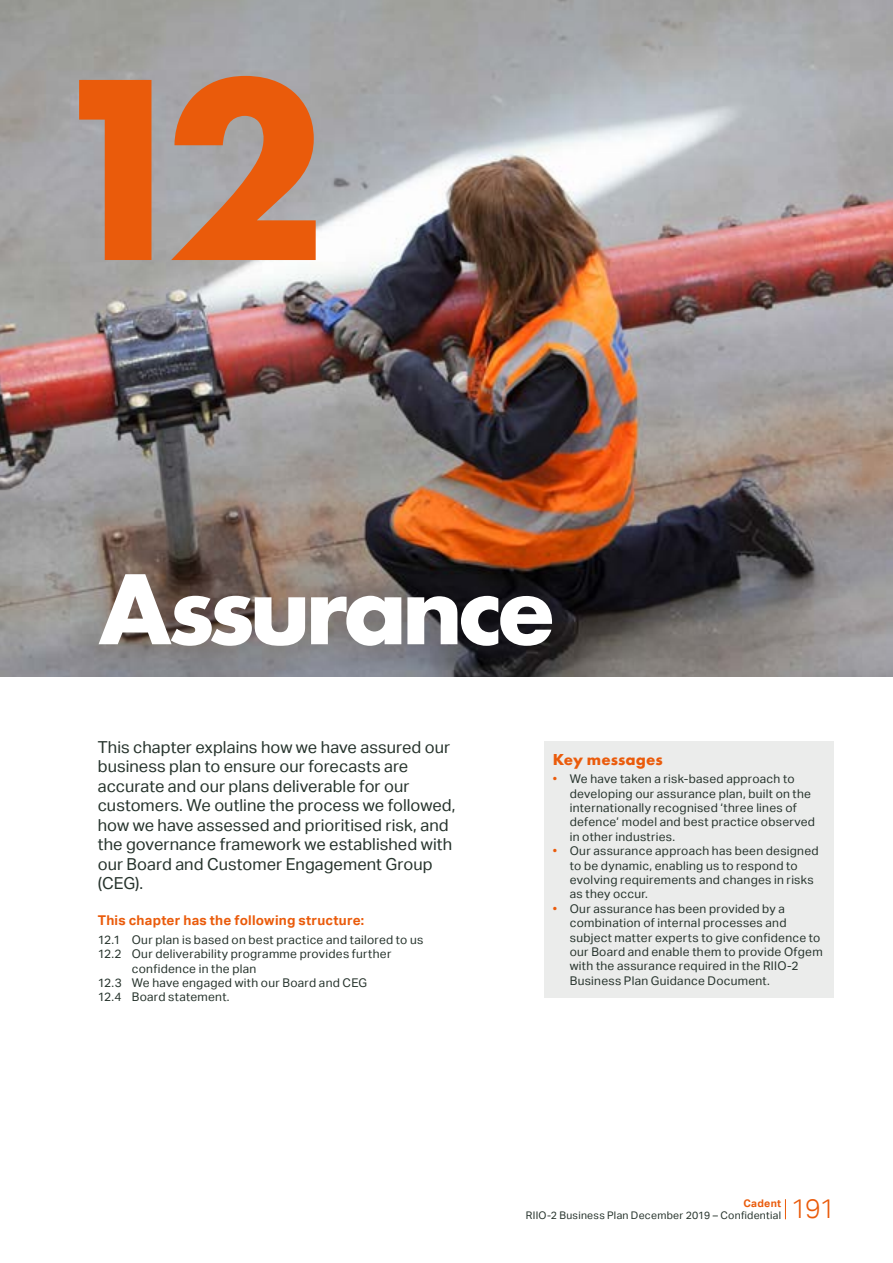
<style>
.page{position:relative;width:893px;height:1263px;background:#fff}
.page>*{position:absolute;margin:0;border:0;box-sizing:border-box;transform-origin:0 0}
.PulloutCopyLevel1{font:700 270px "Futura PT";color:#ea5b0b}
.PulloutCopyLevel1-2{font:700 105px "Futura PT";letter-spacing:-.055em;color:#fff}
.t1{font:300 27px "Aktiv Grotesk";color:#ea5b0b}
.BodyText{font:16.5px/19.5px "Aktiv Grotesk";letter-spacing:.005em;color:#26332c}
.KeyMessageHeader{font:700 16.5px "Futura PT";letter-spacing:.005em;color:#ea5b0b}
.SubheadLevel2{font:700 13.5px "Aktiv Grotesk";letter-spacing:.015em;color:#ea5b0b}
.BodyText-2{font:12px/14.4px "Aktiv Grotesk";letter-spacing:.02em;color:#26332c}
.t2{font:10.5px "Aktiv Grotesk";letter-spacing:.03em;color:#26332c}
.t3{font:700 10.5px "Aktiv Grotesk";letter-spacing:.025em;color:#ea5b0b}
.s1{color:#ea5b0b}
</style>
<div class="page">
<svg style="left:785px;top:1199px;width:1px;height:20px"></svg>
<img style="left:0;top:0;width:893px;height:677px">
<div style="left:544px;top:741px;width:289px;height:257px;background:#ebeceb"></div>
<p class="PulloutCopyLevel1" style="left:42px;top:-4px;width:286px">12</p>
<p class="PulloutCopyLevel1-2" style="left:98px;top:541px;width:460px">Assurance</p>
<p class="BodyText" style="left:98px;top:737px;width:359px">This chapter explains how we have assured our business plan to ensure our forecasts are accurate and our plans deliverable for our customers. We outline the process we followed, how we have assessed and prioritised risk, and the governance framework we established with our Board and Customer Engagement Group (CEG).</p>
<p class="SubheadLevel2" style="left:98px;top:912px;width:268px">This chapter has the following structure:</p>
<p class="BodyText-2" style="left:98px;top:932px;width:327px">12.1 Our plan is based on best practice and tailored to us</p>
<p class="BodyText-2" style="left:132px;top:947px;width:261px;text-indent:-34px">12.2 Our deliverability programme provides further confidence in the plan</p>
<p class="BodyText-2" style="left:98px;top:976px;width:271px">12.3 We have engaged with our Board and CEG</p>
<p class="BodyText-2" style="left:98px;top:990px;width:133px">12.4 Board statement.</p>
<p class="KeyMessageHeader" style="left:553px;top:748px;width:111px">Key messages</p>
<p class="BodyText-2" style="left:570px;top:772px;width:247px;text-indent:-17px"><span class="s1">•</span> We have taken a risk-based approach to developing our assurance plan, built on the internationally recognised ‘three lines of defence’ model and best practice observed in other industries.</p>
<p class="BodyText-2" style="left:570px;top:844px;width:250px;text-indent:-17px"><span class="s1">•</span> Our assurance approach has been designed to be dynamic, enabling us to respond to evolving requirements and changes in risks as they occur.</p>
<p class="BodyText-2" style="left:570px;top:901px;width:254px;text-indent:-17px"><span class="s1">•</span> Our assurance has been provided by a combination of internal processes and subject matter experts to give confidence to our Board and enable them to provide Ofgem with the assurance required in the RIIO-2<br>Business Plan Guidance Document.</p>
<p class="t3" style="left:743px;top:1197px;width:39px">Cadent</p>
<p class="t2" style="left:526px;top:1209px;width:257px">RIIO-2 Business Plan December 2019 – Confidential</p>
<h3 class="t1" style="left:791px;top:1193px;width:46px">191</h3>
</div>
